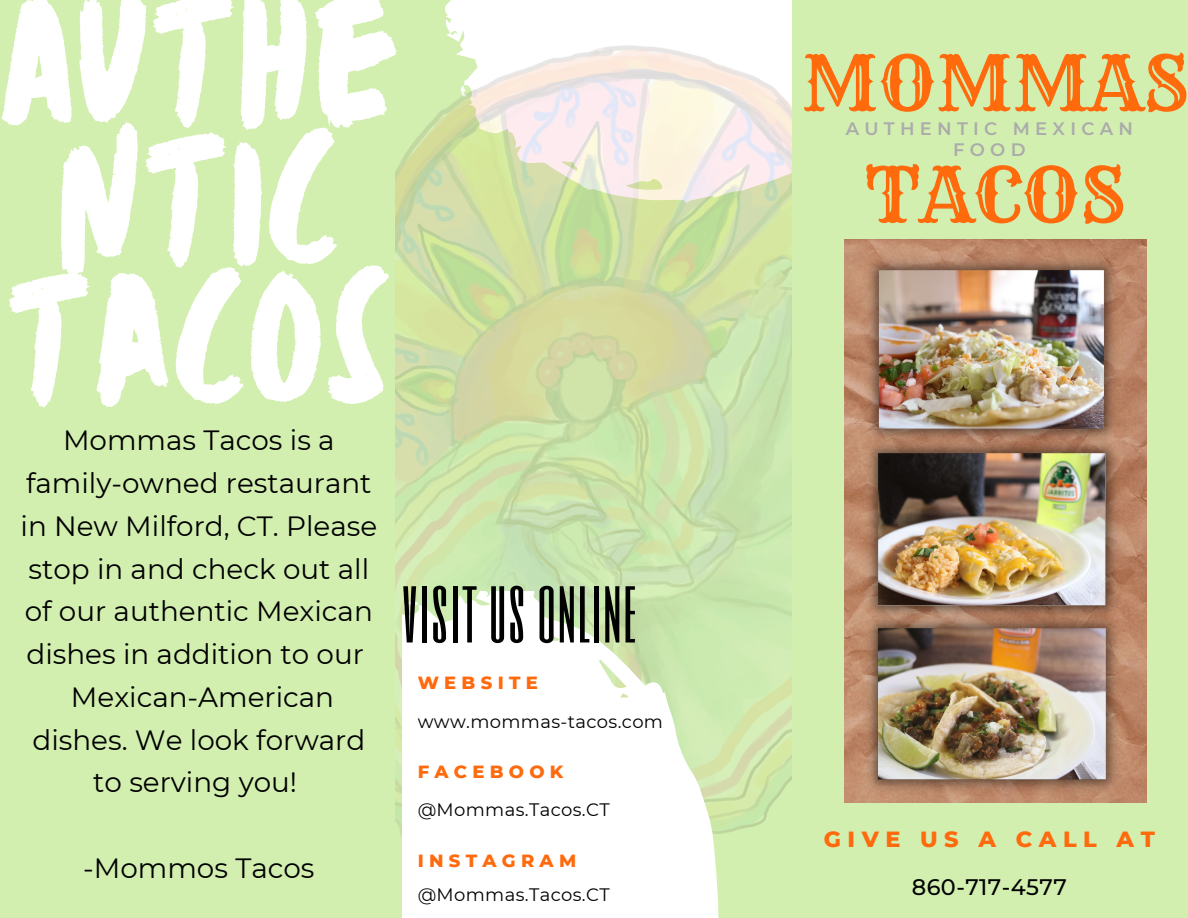
<style>
.page{position:relative;width:1188px;height:918px;background:#d2efb0}
.page>*{position:absolute;margin:0;border:0;box-sizing:border-box;transform-origin:0 0}
.t1{font:174.6px/139.6px "TC October Regular";color:#fff}
.t2{font:75px "Six Caps";letter-spacing:.02em;color:#000}
.t3{font:75px/111.6px "Rye";color:#ff6a0d;text-align:center}
.t4{font:27.9px/42.8px "Montserrat";color:#000;text-align:center}
.t5{font:800 22.35px "Montserrat";letter-spacing:.295em;color:#ff6a0d}
.t6{font:500 22.35px "Montserrat";letter-spacing:.02em;color:#000}
.t7{font:18px "Montserrat";letter-spacing:.02em;color:#000}
.t8{font:800 18px "Montserrat";letter-spacing:.295em;color:#ff6a0d}
.t9{font:600 18px "Montserrat";letter-spacing:.295em;color:#ababab}
</style>
<div class="page">
<img style="left:396px;top:0;width:396px;height:837px">
<svg style="left:402px;top:591px;width:317px;height:327px;fill:#fff"></svg>
<img style="left:844px;top:240px;width:303px;height:562px">
<img style="left:859px;top:434px;width:266px;height:191px">
<img style="left:863px;top:251px;width:258px;height:197px">
<img style="left:861px;top:609px;width:261px;height:189px">
<p class="t1" style="left:-2px;top:-8px;width:404px">AUTHE</p>
<p class="t1" style="left:5px;top:131px;width:389px">NTIC<br>TACOS</p>
<p class="t4" style="left:21px;top:419px;width:358px">Mommas Tacos is a family-owned restaurant in New Milford, CT. Please stop in and check out all of our authentic Mexican dishes in addition to our<br>Mexican-American dishes. We look forward to serving you!</p>
<p class="t2" style="left:402px;top:560px;width:235px">VISIT US ONLINE</p>
<p class="t8" style="left:418px;top:672px;width:122px">WEBSITE</p>
<p class="t7" style="left:418px;top:710px;width:247px">www.mommas-tacos.com</p>
<p class="t8" style="left:418px;top:761px;width:147px">FACEBOOK</p>
<p class="t4" style="left:83px;top:847px;width:233px">-Mommos Tacos</p>
<p class="t7" style="left:418px;top:799px;width:194px">@Mommas.Tacos.CT</p>
<p class="t8" style="left:418px;top:849px;width:160px">INSTAGRAM</p>
<p class="t7" style="left:418px;top:883px;width:194px">@Mommas.Tacos.CT</p>
<p class="t3" style="left:802px;top:28px;width:389px">MOMMAS<br>TACOS</p>
<p class="t9" style="left:846px;top:117px;width:289px">AUTHENTIC MEXICAN</p>
<p class="t9" style="left:953px;top:139px;width:74px">FOOD</p>
<p class="t5" style="left:824px;top:826px;width:333px">GIVE US A CALL AT</p>
<p class="t6" style="left:912px;top:873px;width:157px">860-717-4577</p>
</div>
